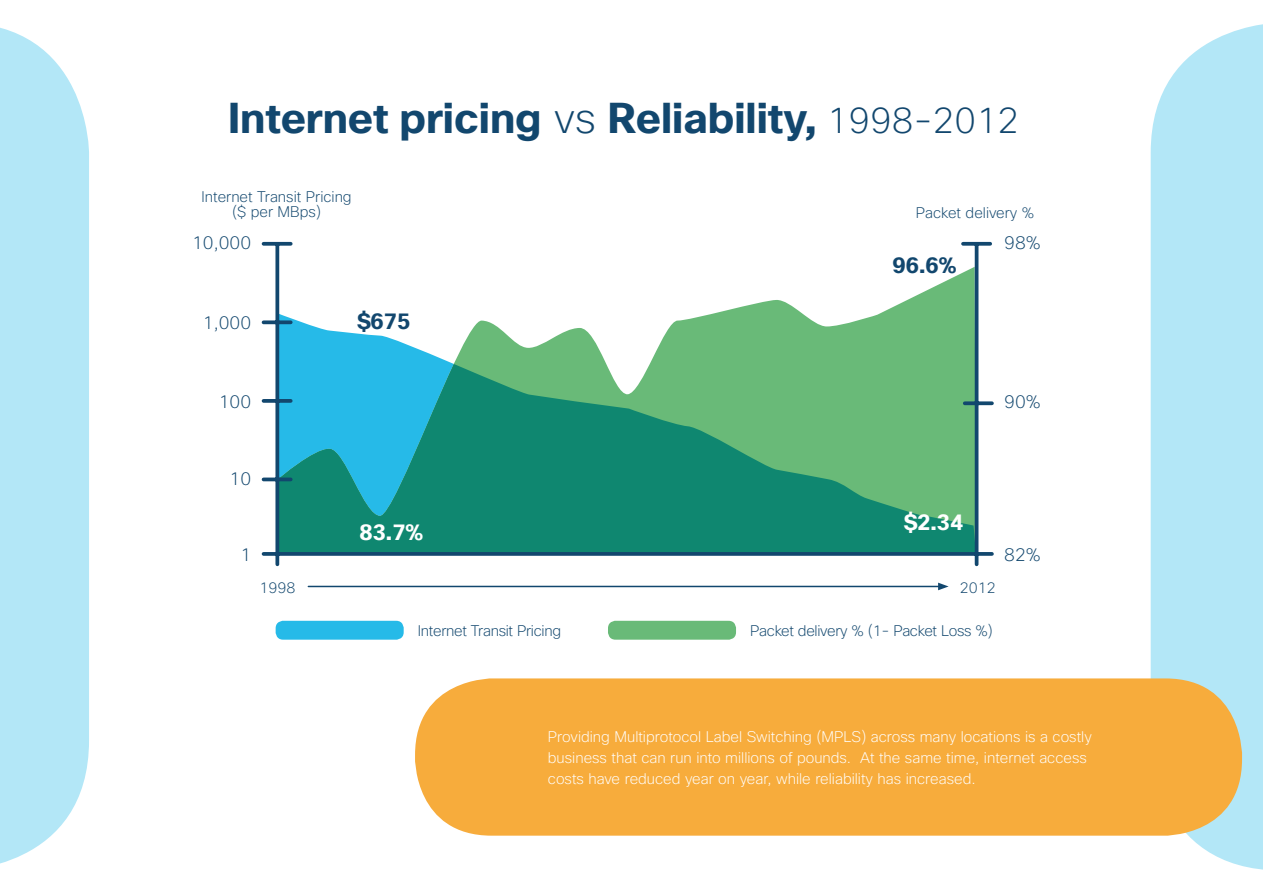
<style>
.page{position:relative;width:1263px;height:893px;background:#fff}
.page>*{position:absolute;margin:0;border:0;box-sizing:border-box;transform-origin:0 0}
.t1{font:700 42px "Cisco Sans";color:#12476e}
.t2{font:700 22.05px "Cisco Sans";color:#fff}
.t3{font:700 22.05px "Cisco Sans";color:#12476e}
.t4{font:200 18px "Cisco Sans";color:#12476e}
.t5{font:200 15px/21px "Cisco Sans";color:#fff}
.t6{font:200 15px "Cisco Sans";letter-spacing:-.02em;color:#12476e}
.t7{font:200 15px/15px "Cisco Sans";color:#12476e;text-align:center}
.s1{font-weight:200}
.s2{font-weight:200;font-size:36px}
</style>
<div class="page">
<svg style="left:1151px;top:24px;width:112px;height:846px;background:#b8e8f7"></svg>
<svg style="left:0;top:27px;width:89px;height:837px;background:#b8e8f7"></svg>
<div style="left:415px;top:678px;width:827px;height:158px;background:#f7ac3c;border-radius:76px"></div>
<svg style="left:279px;top:267px;width:696px;height:47px"></svg>
<svg style="left:279px;top:314px;width:696px;height:50px;fill:#69ba78"></svg>
<svg style="left:279px;top:364px;width:696px;height:188px;background:#2f9e83"></svg>
<svg style="left:264px;top:552px;width:728px;height:4px;background:#1e5175"></svg>
<svg style="left:963px;top:242px;width:27px;height:4px"></svg>
<svg style="left:264px;top:242px;width:27px;height:4px"></svg>
<svg style="left:264px;top:320px;width:27px;height:4px"></svg>
<svg style="left:264px;top:399px;width:27px;height:4px"></svg>
<hr style="left:264px;top:478px;width:27px;height:3px;background:#12476e">
<svg style="left:965px;top:401px;width:27px;height:4px"></svg>
<hr style="left:975px;top:245px;width:3px;height:319px;background:#12476e">
<svg style="left:275px;top:245px;width:4px;height:319px"></svg>
<div style="left:276px;top:621px;width:128px;height:19px;background:#26bae8;border-radius:8px"></div>
<div style="left:608px;top:621px;width:128px;height:19px;background:#69ba78;border-radius:8px"></div>
<hr style="left:308px;top:586px;width:632px;height:1px;background:#12476e">
<svg style="left:938px;top:583px;width:11px;height:7px"></svg>
<h1 class="t1" style="left:228px;top:91px;width:793px">Internet pricing <span class="s1">vs</span> Reliability, <span class="s2">1998-2012</span></h1>
<p class="t7" style="left:202px;top:190px;width:152px">Internet Transit Pricing ($ per MBps)</p>
<p class="t7" style="left:916px;top:205px;width:120px">Packet delivery %</p>
<p class="t4" style="left:192px;top:231px;width:61px">10,000</p>
<p class="t4" style="left:1004px;top:231px;width:38px">98%</p>
<p class="t4" style="left:203px;top:311px;width:50px">1,000</p>
<h2 class="t3" style="left:357px;top:307px;width:55px">$675</h2>
<h2 class="t3" style="left:892px;top:251px;width:65px">96.6%</h2>
<p class="t4" style="left:219px;top:390px;width:34px">100</p>
<p class="t4" style="left:1004px;top:390px;width:38px">90%</p>
<p class="t4" style="left:230px;top:467px;width:23px">10</p>
<h2 class="t2" style="left:359px;top:518px;width:65px">83.7%</h2>
<h2 class="t2" style="left:904px;top:508px;width:61px">$2.34</h2>
<p class="t4" style="left:240px;top:543px;width:12px">1</p>
<p class="t4" style="left:1004px;top:543px;width:38px">82%</p>
<p class="t6" style="left:260px;top:577px;width:37px">1998</p>
<p class="t6" style="left:960px;top:577px;width:37px">2012</p>
<p class="t6" style="left:418px;top:621px;width:145px">Internet Transit Pricing</p>
<p class="t6" style="left:750px;top:621px;width:244px">Packet delivery % (1- Packet Loss %)</p>
<p class="t5" style="left:548px;top:727px;width:545px">Providing Multiprotocol Label Switching (MPLS) across many locations is a costly business that can run into millions of pounds. At the same time, internet access costs have reduced year on year, while reliability has increased.</p>
</div>
